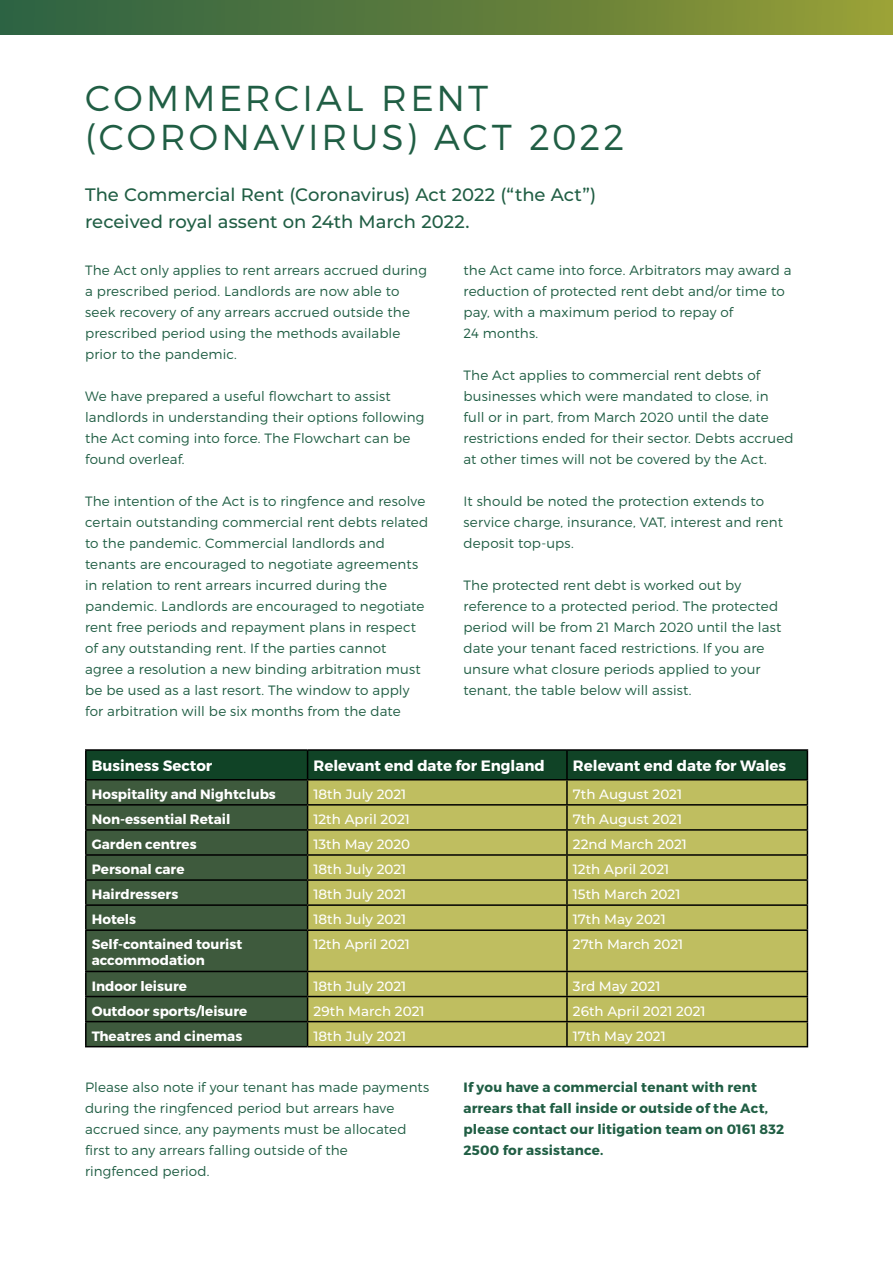
<style>
.page{position:relative;width:893px;height:1263px;background:#fff}
.page>*{position:absolute;margin:0;border:0;box-sizing:border-box;transform-origin:0 0}
.t1{font:300 36px/39px "Montserrat";letter-spacing:.085em;color:#205e44}
.t2{font:500 18px/27px "Montserrat";color:#205e44}
.t3{font:700 15px "Montserrat";color:#fff}
.t4{font:300 13.5px/21px "Montserrat";letter-spacing:.01em;color:#205e44}
.t5{font:500 13.5px "Montserrat";color:#fff}
.t6{font:700 13.5px/16.2px "Montserrat";color:#fff}
.t7{font:700 13.5px/21px "Montserrat";letter-spacing:.015em;color:#205e44}
</style>
<div class="page">
<div style="left:0;top:0;width:893px;height:34px;background:linear-gradient(to right,#295f43,#959c35)"></div>
<div style="left:87px;top:931px;width:220px;height:115px;background:#3e5a3d"></div>
<div style="left:308px;top:931px;width:499px;height:115px;background:#bfbe60"></div>
<hr style="left:85px;top:780px;width:2px;height:24px;background:#000">
<hr style="left:85px;top:804px;width:223px;height:1px;background:#000">
<hr style="left:85px;top:805px;width:2px;height:24px;background:#000">
<hr style="left:85px;top:829px;width:223px;height:2px;background:#000">
<hr style="left:85px;top:831px;width:2px;height:23px;background:#000">
<hr style="left:85px;top:854px;width:223px;height:2px;background:#000">
<hr style="left:85px;top:856px;width:2px;height:23px;background:#000">
<hr style="left:85px;top:879px;width:223px;height:2px;background:#000">
<hr style="left:85px;top:881px;width:2px;height:23px;background:#000">
<hr style="left:85px;top:904px;width:223px;height:2px;background:#000">
<hr style="left:85px;top:906px;width:2px;height:23px;background:#000">
<hr style="left:85px;top:929px;width:223px;height:2px;background:#000">
<hr style="left:85px;top:931px;width:2px;height:40px;background:#000">
<hr style="left:308px;top:929px;width:259px;height:2px;background:#000">
<hr style="left:307px;top:931px;width:1px;height:40px;background:#000">
<hr style="left:567px;top:929px;width:241px;height:2px;background:#000">
<hr style="left:566px;top:931px;width:2px;height:40px;background:#000">
<hr style="left:807px;top:931px;width:1px;height:40px;background:#000">
<hr style="left:85px;top:971px;width:223px;height:1px;background:#000">
<hr style="left:85px;top:972px;width:2px;height:24px;background:#000">
<hr style="left:308px;top:971px;width:259px;height:1px;background:#000">
<hr style="left:567px;top:971px;width:241px;height:1px;background:#000">
<hr style="left:566px;top:972px;width:2px;height:24px;background:#000">
<hr style="left:85px;top:996px;width:223px;height:1px;background:#000">
<hr style="left:85px;top:997px;width:2px;height:24px;background:#000">
<hr style="left:308px;top:996px;width:259px;height:1px;background:#000">
<hr style="left:567px;top:996px;width:241px;height:1px;background:#000">
<hr style="left:566px;top:997px;width:2px;height:24px;background:#000">
<hr style="left:85px;top:1021px;width:223px;height:1px;background:#000">
<hr style="left:85px;top:1022px;width:2px;height:24px;background:#000">
<hr style="left:308px;top:1021px;width:259px;height:1px;background:#000">
<svg style="left:307px;top:972px;width:1px;height:74px"></svg>
<hr style="left:567px;top:1021px;width:241px;height:1px;background:#000">
<hr style="left:566px;top:1022px;width:2px;height:24px;background:#000">
<svg style="left:807px;top:972px;width:1px;height:74px"></svg>
<hr style="left:85px;top:1046px;width:223px;height:1px;background:#000">
<hr style="left:308px;top:1046px;width:259px;height:1px;background:#000">
<hr style="left:567px;top:1046px;width:241px;height:1px;background:#000">
<hr style="left:85px;top:749px;width:223px;height:2px;background:#000">
<hr style="left:85px;top:751px;width:2px;height:28px;background:#000">
<hr style="left:308px;top:749px;width:259px;height:2px;background:#000">
<hr style="left:567px;top:749px;width:241px;height:2px;background:#000">
<svg style="left:86px;top:750px;width:722px;height:179px;background:#798749"></svg>
<hr style="left:85px;top:779px;width:223px;height:1px;background:#000">
<hr style="left:308px;top:779px;width:259px;height:1px;background:#000">
<hr style="left:567px;top:779px;width:241px;height:1px;background:#000">
<h1 class="t1" style="left:85px;top:78px;width:541px">COMMERCIAL RENT (CORONAVIRUS) ACT 2022</h1>
<h2 class="t2" style="left:85px;top:180px;width:513px">The Commercial Rent (Coronavirus) Act 2022 (“the Act”) received royal assent on 24th March 2022.</h2>
<p class="t4" style="left:85px;top:259px;width:343px">The Act only applies to rent arrears accrued during a prescribed period. Landlords are now able to seek recovery of any arrears accrued outside the prescribed period using the methods available prior to the pandemic.</p>
<p class="t4" style="left:85px;top:385px;width:341px">We have prepared a useful flowchart to assist landlords in understanding their options following the Act coming into force. The Flowchart can be found overleaf.</p>
<p class="t4" style="left:85px;top:490px;width:345px">The intention of the Act is to ringfence and resolve certain outstanding commercial rent debts related to the pandemic. Commercial landlords and tenants are encouraged to negotiate agreements in relation to rent arrears incurred during the pandemic. Landlords are encouraged to negotiate rent free periods and repayment plans in respect of any outstanding rent. If the parties cannot<br>agree a resolution a new binding arbitration must be be used as a last resort. The window to apply for arbitration will be six months from the date</p>
<p class="t4" style="left:463px;top:259px;width:330px">the Act came into force. Arbitrators may award a reduction of protected rent debt and/or time to pay, with a maximum period to repay of<br>24 months.</p>
<p class="t4" style="left:463px;top:365px;width:332px">The Act applies to commercial rent debts of businesses which were mandated to close, in<br>full or in part, from March 2020 until the date restrictions ended for their sector. Debts accrued at other times will not be covered by the Act.</p>
<p class="t4" style="left:463px;top:491px;width:321px">It should be noted the protection extends to service charge, insurance, VAT, interest and rent deposit top-ups.</p>
<p class="t4" style="left:463px;top:575px;width:319px">The protected rent debt is worked out by reference to a protected period. The protected period will be from 21 March 2020 until the last date your tenant faced restrictions. If you are unsure what closure periods applied to your tenant, the table below will assist.</p>
<p class="t3" style="left:92px;top:756px;width:122px">Business Sector</p>
<p class="t3" style="left:314px;top:756px;width:233px">Relevant end date for England</p>
<p class="t3" style="left:573px;top:756px;width:215px">Relevant end date for Wales</p>
<p class="t6" style="left:92px;top:786px;width:186px">Hospitality and Nightclubs</p>
<p class="t5" style="left:314px;top:785px;width:94px">18th July 2021</p>
<p class="t5" style="left:573px;top:785px;width:111px">7th August 2021</p>
<p class="t6" style="left:92px;top:811px;width:140px">Non-essential Retail</p>
<p class="t5" style="left:314px;top:810px;width:98px">12th April 2021</p>
<p class="t5" style="left:573px;top:810px;width:111px">7th August 2021</p>
<p class="t6" style="left:92px;top:836px;width:106px">Garden centres</p>
<p class="t5" style="left:314px;top:835px;width:98px">13th May 2020</p>
<p class="t5" style="left:573px;top:835px;width:115px">22nd March 2021</p>
<p class="t6" style="left:92px;top:861px;width:94px">Personal care</p>
<p class="t5" style="left:314px;top:860px;width:94px">18th July 2021</p>
<p class="t5" style="left:573px;top:860px;width:98px">12th April 2021</p>
<p class="t6" style="left:92px;top:886px;width:88px">Hairdressers</p>
<p class="t5" style="left:314px;top:885px;width:94px">18th July 2021</p>
<p class="t5" style="left:573px;top:885px;width:109px">15th March 2021</p>
<p class="t6" style="left:92px;top:911px;width:46px">Hotels</p>
<p class="t5" style="left:314px;top:910px;width:94px">18th July 2021</p>
<p class="t5" style="left:573px;top:910px;width:94px">17th May 2021</p>
<p class="t6" style="left:92px;top:936px;width:152px">Self-contained tourist accommodation</p>
<p class="t5" style="left:314px;top:935px;width:98px">12th April 2021</p>
<p class="t5" style="left:573px;top:935px;width:112px">27th March 2021</p>
<p class="t6" style="left:92px;top:978px;width:97px">Indoor leisure</p>
<p class="t5" style="left:314px;top:976px;width:94px">18th July 2021</p>
<p class="t5" style="left:573px;top:976px;width:89px">3rd May 2021</p>
<p class="t6" style="left:92px;top:1003px;width:157px">Outdoor sports/leisure</p>
<p class="t5" style="left:314px;top:1001px;width:112px">29th March 2021</p>
<p class="t5" style="left:573px;top:1001px;width:134px">26th April 2021 2021</p>
<p class="t6" style="left:92px;top:1028px;width:152px">Theatres and cinemas</p>
<p class="t5" style="left:314px;top:1026px;width:94px">18th July 2021</p>
<p class="t5" style="left:573px;top:1026px;width:94px">17th May 2021</p>
<p class="t4" style="left:85px;top:1076px;width:346px">Please also note if your tenant has made payments during the ringfenced period but arrears have accrued since, any payments must be allocated first to any arrears falling outside of the<br>ringfenced period.</p>
<p class="t7" style="left:463px;top:1077px;width:322px">If you have a commercial tenant with rent arrears that fall inside or outside of the Act, please contact our litigation team on 0161 832<br>2500 for assistance.</p>
</div>
